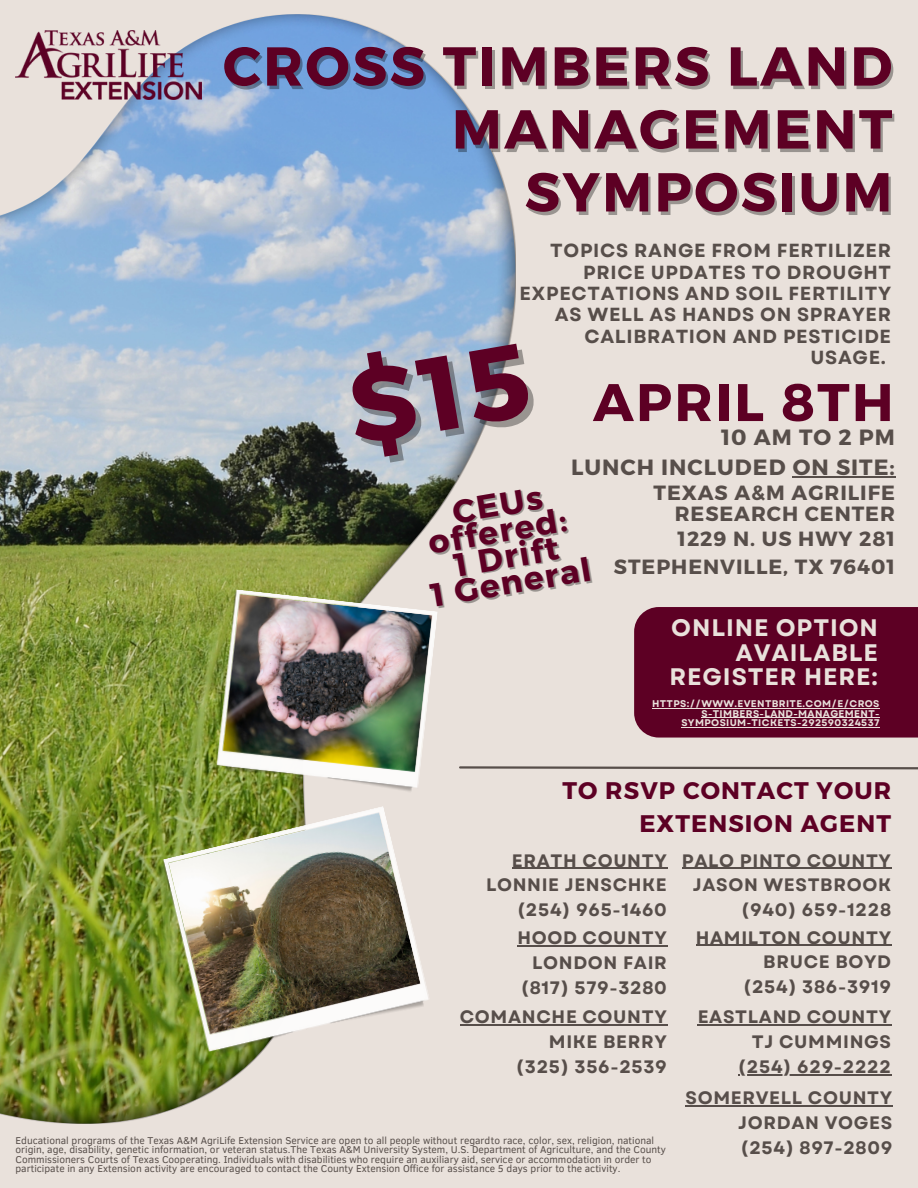
<style>
.page{position:relative;width:918px;height:1188px;background:#e9e1db}
.page>*{position:absolute;margin:0;border:0;box-sizing:border-box;transform-origin:0 0}
.t1{font:700 54.75px/62.8px "Montserrat";letter-spacing:.045em;color:#5d0024;text-align:right}
.t2{font:700 52.8px "Montserrat";letter-spacing:.045em;color:#5d0024}
.t3{font:700 32.7px/24.2px "Montserrat";color:#5d0024;text-align:center}
.t4{font:700 24px/32.7px "Montserrat";letter-spacing:.045em;color:#5d0024;text-align:right}
.t5{font:700 23.85px/24.8px "Garet";letter-spacing:.035em;color:#e9e1db;text-align:right}
.t6{font:700 22.05px "Montserrat";letter-spacing:.045em;color:#574e4a}
.t7{font:700 20.55px/21.3px "Montserrat";letter-spacing:.045em;color:#574e4a;text-align:right}
.t8{font:700 18.9px/21.3px "Garet";letter-spacing:.035em;color:#574e4a;text-align:right}
.t9{font:700 18px "Garet";letter-spacing:.035em;color:#574e4a}
.t10{font:10.2px/9.3px "Clear Sans";color:#574e4a}
.t11{font:700 9.75px/9.8px "Garet";letter-spacing:.035em;color:#e9e1db;text-align:right}
.s1{color:rgb(0 0 0/.34)}
</style>
<div class="page">
<img style="left:0;top:14px;width:516px;height:1110px">
<img style="left:214px;top:589px;width:224px;height:205px">
<img style="left:161px;top:806px;width:271px;height:253px">
<svg style="left:458px;top:765px;width:460px;height:6px"></svg>
<img style="left:16px;top:31px;width:185px;height:69px">
<div style="left:634px;top:607px;width:284px;height:131px;background:#5d0024"></div>
<hr style="left:793px;top:476px;width:103px;height:1px;background:#574e4a">
<hr style="left:512px;top:868px;width:156px;height:1px;background:#574e4a">
<hr style="left:682px;top:868px;width:210px;height:1px;background:#574e4a">
<hr style="left:460px;top:1025px;width:208px;height:1px;background:#574e4a">
<hr style="left:517px;top:945px;width:151px;height:1px;background:#574e4a">
<hr style="left:696px;top:945px;width:196px;height:1px;background:#574e4a">
<hr style="left:698px;top:1025px;width:194px;height:1px;background:#574e4a">
<hr style="left:738px;top:1074px;width:154px;height:1px;background:#574e4a">
<hr style="left:686px;top:1106px;width:207px;height:1px;background:#574e4a">
<hr style="left:652px;top:708px;width:228px;height:1px;background:#e9e1db">
<hr style="left:701px;top:717px;width:179px;height:1px;background:#e9e1db">
<hr style="left:681px;top:727px;width:199px;height:1px;background:#e9e1db">
<svg style="left:348px;top:348px;width:168px;height:119px;background:#bbc5d0"></svg>
<p class="t1" style="left:223px;top:32px;width:671px">CROSS TIMBERS LAND<br>MANAGEMENT<br>SYMPOSIUM</p>
<p class="t8" style="left:519px;top:240px;width:373px">TOPICS RANGE FROM FERTILIZER<br>PRICE UPDATES TO DROUGHT<br>EXPECTATIONS AND SOIL FERTILITY<br>AS WELL AS HANDS ON SPRAYER<br>CALIBRATION AND PESTICIDE<br>USAGE.</p>
<p class="t2" style="left:593px;top:368px;width:302px">APRIL 8TH</p>
<p class="t6" style="left:721px;top:422px;width:175px">10 AM TO 2 PM</p>
<p class="t6" style="left:571px;top:453px;width:325px">LUNCH INCLUDED ON SITE:</p>
<p class="t7" style="left:654px;top:481px;width:243px">TEXAS A&amp;M AGRILIFE<br>RESEARCH CENTER</p>
<p class="t7" style="left:678px;top:527px;width:219px">1229 N. US HWY 281</p>
<p class="t7" style="left:614px;top:555px;width:283px">STEPHENVILLE, TX 76401</p>
<p class="t3" style="left:422px;top:506px;width:141px;rotate:-10deg"><span class="s1">CEUs </span>offered:</p>
<p class="t3" style="left:452px;top:552px;width:107px;rotate:-10deg">1 Drift</p>
<p class="t3" style="left:428px;top:583px;width:164px;rotate:-10deg">1 General</p>
<p class="t5" style="left:671px;top:615px;width:208px">ONLINE OPTION<br>AVAILABLE</p>
<p class="t5" style="left:670px;top:665px;width:210px">REGISTER HERE:</p>
<p class="t11" style="left:652px;top:699px;width:229px">HTTPS://WWW.EVENTBRITE.COM/E/CROS<br>S-TIMBERS-LAND-MANAGEMENT-<br>SYMPOSIUM-TICKETS-292590324537</p>
<p class="t4" style="left:562px;top:773px;width:330px">TO RSVP CONTACT YOUR<br>EXTENSION AGENT</p>
<p class="t9" style="left:512px;top:847px;width:156px">ERATH COUNTY</p>
<p class="t9" style="left:486px;top:872px;width:182px">LONNIE JENSCHKE</p>
<p class="t9" style="left:517px;top:897px;width:151px">(254) 965-1460</p>
<p class="t9" style="left:682px;top:847px;width:211px">PALO PINTO COUNTY</p>
<p class="t9" style="left:693px;top:872px;width:200px">JASON WESTBROOK</p>
<p class="t9" style="left:741px;top:897px;width:151px">(940) 659-1228</p>
<p class="t9" style="left:517px;top:925px;width:151px">HOOD COUNTY</p>
<p class="t9" style="left:532px;top:950px;width:136px">LONDON FAIR</p>
<p class="t9" style="left:521px;top:974px;width:148px">(817) 579-3280</p>
<p class="t9" style="left:460px;top:1004px;width:209px">COMANCHE COUNTY</p>
<p class="t9" style="left:549px;top:1029px;width:120px">MIKE BERRY</p>
<p class="t9" style="left:516px;top:1054px;width:153px">(325) 356-2539</p>
<p class="t10" style="left:16px;top:1135px;width:652px">Educational programs of the Texas A&amp;M AgriLife Extension Service are open to all people without regardto race, color, sex, religion, national origin, age, disability, genetic information, or veteran status.The Texas A&amp;M University System, U.S. Department of Agriculture, and the County Commissioners Courts of Texas Cooperating. Individuals with disabilities who require an auxiliary aid, service or accommodation in order to participate in any Extension activity are encouraged to contact the County Extension Office for assistance 5 days prior to the activity.</p>
<p class="t9" style="left:696px;top:924px;width:197px">HAMILTON COUNTY</p>
<p class="t9" style="left:763px;top:949px;width:129px">BRUCE BOYD</p>
<p class="t9" style="left:743px;top:974px;width:150px">(254) 386-3919</p>
<p class="t9" style="left:698px;top:1004px;width:195px">EASTLAND COUNTY</p>
<p class="t9" style="left:752px;top:1029px;width:141px">TJ CUMMINGS</p>
<p class="t9" style="left:738px;top:1054px;width:155px">(254) 629-2222</p>
<p class="t9" style="left:686px;top:1085px;width:208px">SOMERVELL COUNTY</p>
<p class="t9" style="left:738px;top:1110px;width:156px">JORDAN VOGES</p>
<p class="t9" style="left:740px;top:1135px;width:153px">(254) 897-2809</p>
</div>
